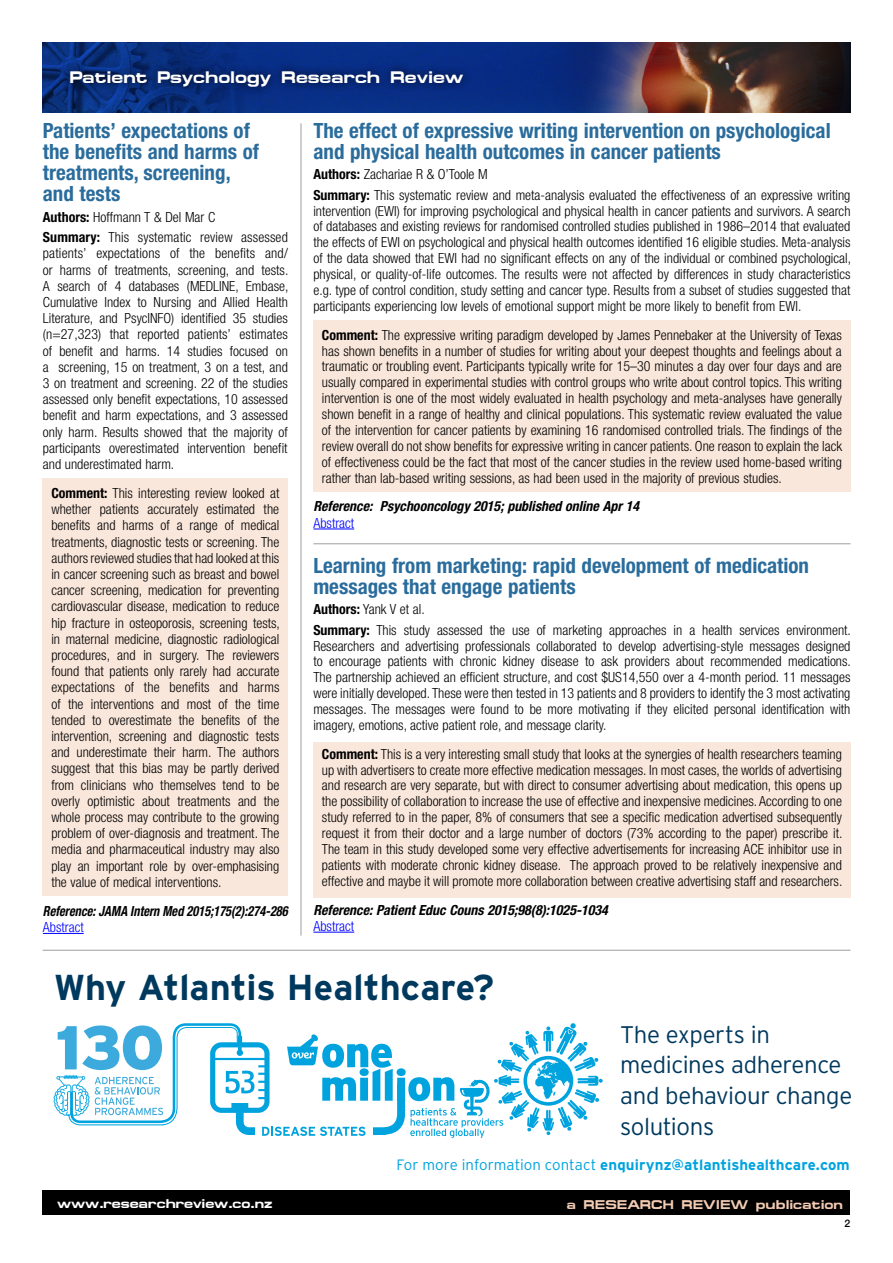
<style>
.page{position:relative;width:893px;height:1263px;background:#fff}
.page>*{position:absolute;margin:0;border:0;box-sizing:border-box;transform-origin:0 0}
.t1{font:700 36px "Interstate";color:#00395e}
.t2{font:300 24px/30.8px "Interstate";letter-spacing:-.015em;color:#00395e}
.t3{font:700 condensed 21px/21px "Helvetica Neue LT Pro";color:#2a6c9c}
.t4{font:700 16.8px "Micro Extended";color:#fff}
.t5{font:700 15px "Interstate";letter-spacing:.005em;color:#00a3de}
.t6{font:300 condensed 13.95px/16.2px "Helvetica Neue LT Pro";color:#000;text-align:justify}
.t7{font:italic 700 condensed 13.95px "Helvetica Neue LT Pro";color:#000}
.t8{font:italic 700 condensed 13.95px "Helvetica Neue LT Pro";color:#000;scale:.89 1}
.t9{font:300 condensed 13.95px "Helvetica Neue LT Pro";color:#00f}
.t10{font:700 12.75px "Micro Extended";color:#f3cbb3}
.t11{font:700 12.75px "Micro Extended";color:#fff}
.t12{font:500 10.5px "Helvetica Neue LT Pro";color:#000}
.s1{font-weight:700}
.s2{font-weight:300}
</style>
<div class="page">
<div style="left:43px;top:1190px;width:807px;height:25px;background:#000"></div>
<img style="left:43px;top:43px;width:807px;height:70px">
<div style="left:61px;top:61px;width:411px;height:35px;background:#000;opacity:.75"></div>
<div style="left:313px;top:320px;width:537px;height:171px;background:#fae7db"></div>
<div style="left:313px;top:742px;width:537px;height:155px;background:#fae7db"></div>
<div style="left:43px;top:478px;width:245px;height:417px;background:#fae7db"></div>
<hr style="left:43px;top:933px;width:41px;height:1px;background:#00f">
<hr style="left:313px;top:529px;width:41px;height:1px;background:#00f">
<hr style="left:313px;top:932px;width:41px;height:1px;background:#00f">
<hr style="left:43px;top:950px;width:807px;height:1px;background:#9c9e9f">
<hr style="left:313px;top:543px;width:537px;height:1px;background:#9c9e9f">
<hr style="left:301px;top:123px;width:1px;height:812px;background:#9c9e9f">
<svg style="left:54px;top:1023px;width:549px;height:115px"></svg>
<p class="t4" style="left:70px;top:67px;width:395px">Patient Psychology Research Review</p>
<p class="t3" style="left:43px;top:120px;width:218px">Patients’ expectations of the benefits and harms of treatments, screening, and tests</p>
<p class="t6" style="left:43px;top:209px;width:174px"><span class="s1">Authors:</span> Hoffmann T &amp; Del Mar C</p>
<p class="t6" style="left:43px;top:229px;width:247px"><span class="s1">Summary:</span> This systematic review assessed patients’ expectations of the benefits and/ or harms of treatments, screening, and tests.<br>A search of 4 databases (MEDLINE, Embase, Cumulative Index to Nursing and Allied Health Literature, and PsycINFO) identified 35 studies (n=27,323) that reported patients’ estimates of benefit and harms. 14 studies focused on a screening, 15 on treatment, 3 on a test, and 3 on treatment and screening. 22 of the studies assessed only benefit expectations, 10 assessed benefit and harm expectations, and 3 assessed only harm. Results showed that the majority of participants overestimated intervention benefit and underestimated harm.</p>
<p class="t6" style="left:51px;top:485px;width:230px"><span class="s1">Comment:</span> This interesting review looked at whether patients accurately estimated the benefits and harms of a range of medical treatments, diagnostic tests or screening. The authors reviewed studies that had looked at this in cancer screening such as breast and bowel cancer screening, medication for preventing cardiovascular disease, medication to reduce hip fracture in osteoporosis, screening tests, in maternal medicine, diagnostic radiological procedures, and in surgery. The reviewers found that patients only rarely had accurate expectations of the benefits and harms of the interventions and most of the time tended to overestimate the benefits of the intervention, screening and diagnostic tests and underestimate their harm. The authors suggest that this bias may be partly derived from clinicians who themselves tend to be overly optimistic about treatments and the whole process may contribute to the growing problem of over-diagnosis and treatment. The media and pharmaceutical industry may also play an important role by over-emphasising the value of medical interventions.</p>
<p class="t8" style="left:43px;top:902px;width:277px">Reference: JAMA Intern Med 2015;175(2):274-286</p>
<p class="t9" style="left:43px;top:919px;width:42px">Abstract</p>
<p class="t3" style="left:313px;top:120px;width:519px">The effect of expressive writing intervention on psychological and physical health outcomes in cancer patients</p>
<p class="t6" style="left:313px;top:166px;width:176px"><span class="s1">Authors:</span> Zachariae R &amp; O’Toole M</p>
<p class="t6" style="left:313px;top:187px;width:539px"><span class="s1">Summary:</span> This systematic review and meta-analysis evaluated the effectiveness of an expressive writing intervention (EWI) for improving psychological and physical health in cancer patients and survivors. A search of databases and existing reviews for randomised controlled studies published in 1986–2014 that evaluated the effects of EWI on psychological and physical health outcomes identified 16 eligible studies. Meta-analysis of the data showed that EWI had no significant effects on any of the individual or combined psychological, physical, or quality-of-life outcomes. The results were not affected by differences in study characteristics e.g. type of control condition, study setting and cancer type. Results from a subset of studies suggested that participants experiencing low levels of emotional support might be more likely to benefit from EWI.</p>
<p class="t6" style="left:322px;top:327px;width:522px"><span class="s1">Comment:</span> The expressive writing paradigm developed by James Pennebaker at the University of Texas has shown benefits in a number of studies for writing about your deepest thoughts and feelings about a traumatic or troubling event. Participants typically write for 15–30 minutes a day over four days and are usually compared in experimental studies with control groups who write about control topics. This writing intervention is one of the most widely evaluated in health psychology and meta-analyses have generally shown benefit in a range of healthy and clinical populations. This systematic review evaluated the value of the intervention for cancer patients by examining 16 randomised controlled trials. The findings of the review overall do not show benefits for expressive writing in cancer patients. One reason to explain the lack of effectiveness could be the fact that most of the cancer studies in the review used home-based writing rather than lab-based writing sessions, as had been used in the majority of previous studies.</p>
<p class="t7" style="left:313px;top:498px;width:327px">Reference: Psychooncology 2015; published online Apr 14</p>
<p class="t9" style="left:313px;top:515px;width:42px">Abstract</p>
<p class="t3" style="left:313px;top:555px;width:497px">Learning from marketing: rapid development of medication messages that engage patients</p>
<p class="t6" style="left:313px;top:601px;width:113px"><span class="s1">Authors:</span> Yank V et al.</p>
<p class="t6" style="left:313px;top:622px;width:539px"><span class="s1">Summary:</span> This study assessed the use of marketing approaches in a health services environment.<br>Researchers and advertising professionals collaborated to develop advertising-style messages designed to encourage patients with chronic kidney disease to ask providers about recommended medications.<br>The partnership achieved an efficient structure, and cost $US14,550 over a 4-month period. 11 messages were initially developed. These were then tested in 13 patients and 8 providers to identify the 3 most activating messages. The messages were found to be more motivating if they elicited personal identification with imagery, emotions, active patient role, and message clarity.</p>
<p class="t6" style="left:322px;top:746px;width:522px"><span class="s1">Comment:</span> This is a very interesting small study that looks at the synergies of health researchers teaming up with advertisers to create more effective medication messages. In most cases, the worlds of advertising and research are very separate, but with direct to consumer advertising about medication, this opens up the possibility of collaboration to increase the use of effective and inexpensive medicines. According to one study referred to in the paper, 8% of consumers that see a specific medication advertised subsequently request it from their doctor and a large number of doctors (73% according to the paper) prescribe it.<br>The team in this study developed some very effective advertisements for increasing ACE inhibitor use in patients with moderate chronic kidney disease. The approach proved to be relatively inexpensive and effective and maybe it will promote more collaboration between creative advertising staff and researchers.</p>
<p class="t7" style="left:313px;top:901px;width:296px">Reference: Patient Educ Couns 2015;98(8):1025-1034</p>
<p class="t9" style="left:313px;top:918px;width:42px">Abstract</p>
<p class="t1" style="left:54px;top:967px;width:442px">Why Atlantis Healthcare?</p>
<p class="t2" style="left:620px;top:1018px;width:234px">The experts in medicines adherence and behaviour change solutions</p>
<p class="t5" style="left:396px;top:1156px;width:455px"><span class="s2">For more information contact</span> enquirynz@atlantishealthcare.com</p>
<p class="t11" style="left:57px;top:1196px;width:217px">www.researchreview.co.nz</p>
<p class="t10" style="left:566px;top:1197px;width:278px">a RESEARCH REVIEW publication</p>
<p class="t12" style="left:845px;top:1217px;width:7px">2</p>
</div>
